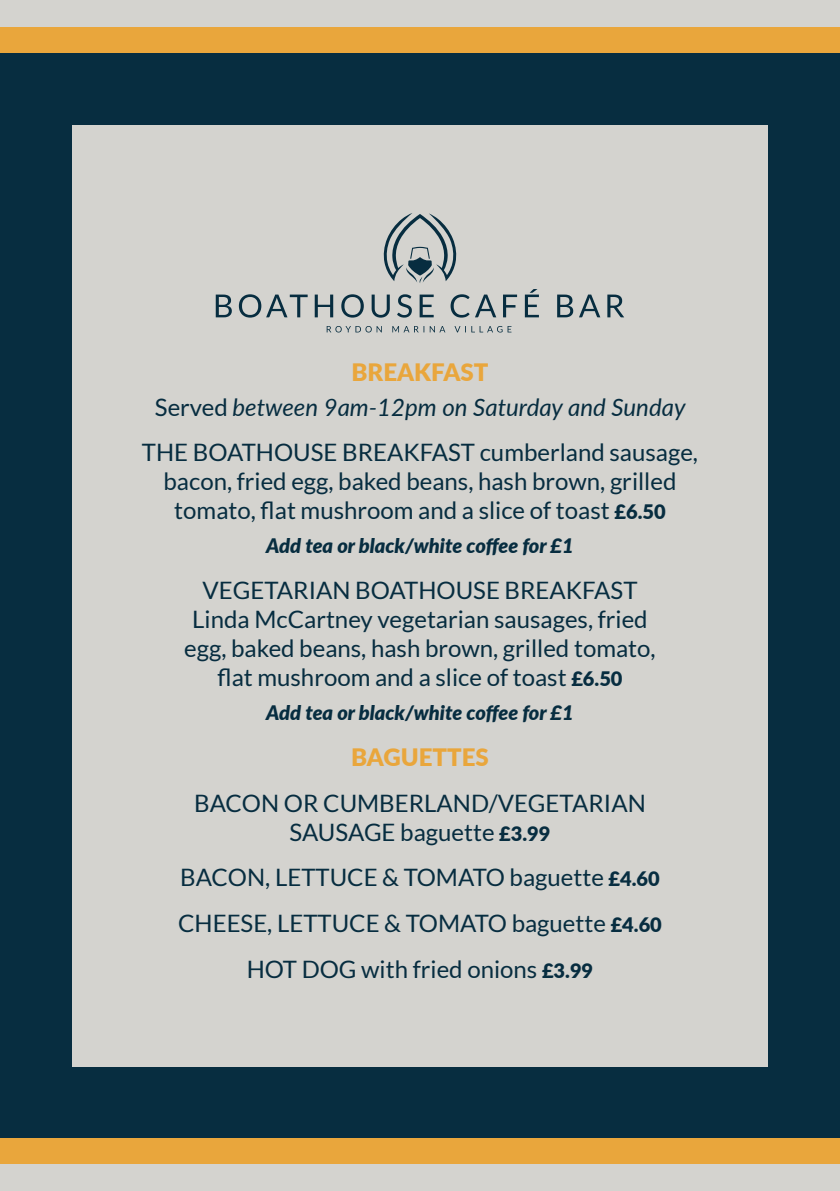
<style>
.page{position:relative;width:840px;height:1191px;background:#fff}
.page>*{position:absolute;margin:0;border:0;box-sizing:border-box;transform-origin:0 0}
.t1{font:24px/28.8px "Lato";color:#072d40;text-align:center}
.t2{font:italic 24px "Lato";color:#072d40}
.t3{font:900 24px "Lato";color:#e9a63c}
.t4{font:italic 900 20px "Lato";color:#072d40}
.s1{font-style:normal}
.s2{font-weight:900;font-size:20px}
</style>
<div class="page">
<div style="left:0;top:0;width:839px;height:1191px;background:#072d40"></div>
<div style="left:0;top:26px;width:838px;height:27px;background:#e9a63c"></div>
<div style="left:0;top:0;width:838px;height:26px;background:#d4d3cf"></div>
<div style="left:72px;top:125px;width:695px;height:941px;background:#d4d3cf"></div>
<div style="left:0;top:1138px;width:839px;height:26px;background:#e9a63c"></div>
<div style="left:0;top:1164px;width:839px;height:27px;background:#d4d3cf"></div>
<svg style="left:216px;top:289px;width:408px;height:29px"></svg>
<svg style="left:326px;top:326px;width:185px;height:6px"></svg>
<svg style="left:383px;top:213px;width:74px;height:70px"></svg>
<p class="t3" style="left:351px;top:354px;width:138px">BREAKFAST</p>
<p class="t2" style="left:155px;top:390px;width:531px"><span class="s1">Served</span> between 9am-12pm on Saturday and Sunday</p>
<p class="t1" style="left:142px;top:438px;width:557px">THE BOATHOUSE BREAKFAST cumberland sausage, bacon, fried egg, baked beans, hash brown, grilled tomato, flat mushroom and a slice of toast <span class="s2">£6.50</span></p>
<p class="t4" style="left:266px;top:531px;width:309px">Add tea or black/white coffee for £1</p>
<p class="t1" style="left:184px;top:576px;width:472px">VEGETARIAN BOATHOUSE BREAKFAST Linda McCartney vegetarian sausages, fried egg, baked beans, hash brown, grilled tomato, flat mushroom and a slice of toast <span class="s2">£6.50</span></p>
<p class="t4" style="left:266px;top:698px;width:309px">Add tea or black/white coffee for £1</p>
<p class="t3" style="left:351px;top:739px;width:139px">BAGUETTES</p>
<p class="t1" style="left:194px;top:788px;width:453px">BACON OR CUMBERLAND/VEGETARIAN<br>SAUSAGE baguette <span class="s2">£3.99</span></p>
<p class="t1" style="left:180px;top:863px;width:481px">BACON, LETTUCE &amp; TOMATO baguette <span class="s2">£4.60</span></p>
<p class="t1" style="left:178px;top:909px;width:485px">CHEESE, LETTUCE &amp; TOMATO baguette <span class="s2">£4.60</span></p>
<p class="t1" style="left:246px;top:955px;width:348px">HOT DOG with fried onions <span class="s2">£3.99</span></p>
</div>
